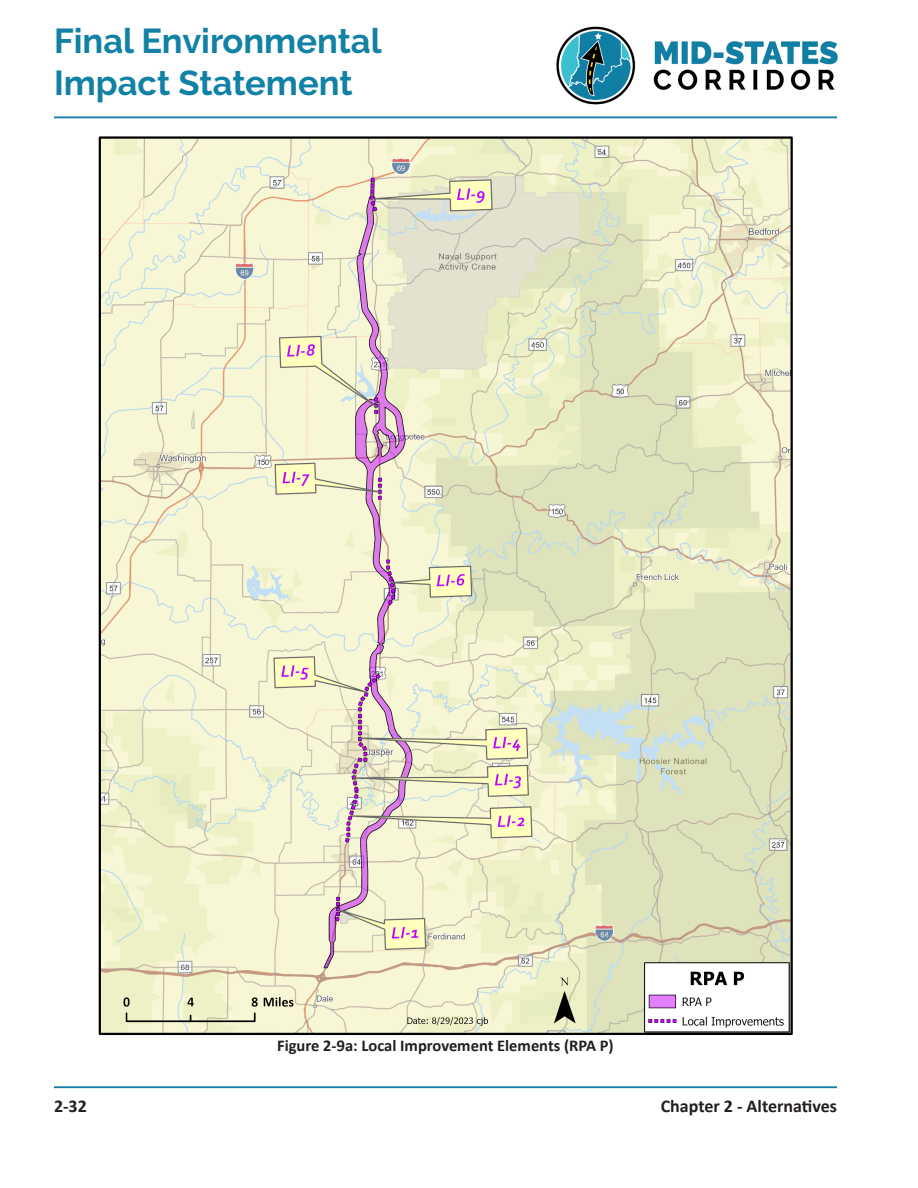
<style>
.page{position:relative;width:918px;height:1188px;background:#fff}
.page>*{position:absolute;margin:0;border:0;box-sizing:border-box;transform-origin:0 0}
.t1{font:700 34.5px/41.4px "Raleway";color:#1281a6}
.t2{font:700 18px "Calibri";color:#231f20}
.Figures{font:700 16.5px "Calibri";color:#231f20}
</style>
<div class="page">
<img style="left:556px;top:26px;width:282px;height:79px">
<hr style="left:54px;top:1086px;width:783px;height:2px;background:#157fa5">
<hr style="left:54px;top:116px;width:783px;height:2px;background:#157fa5">
<img style="left:98px;top:136px;width:695px;height:899px">
<h1 class="t1" style="left:54px;top:21px;width:329px">Final Environmental<br>Impact Statement</h1>
<p class="t2" style="left:54px;top:1094px;width:34px">2-32</p>
<p class="Figures" style="left:277px;top:1034px;width:338px">Figure 2-9a: Local Improvement Elements (RPA P)</p>
<p class="t2" style="left:661px;top:1094px;width:178px">Chapter 2 - Alternatives</p>
</div>
